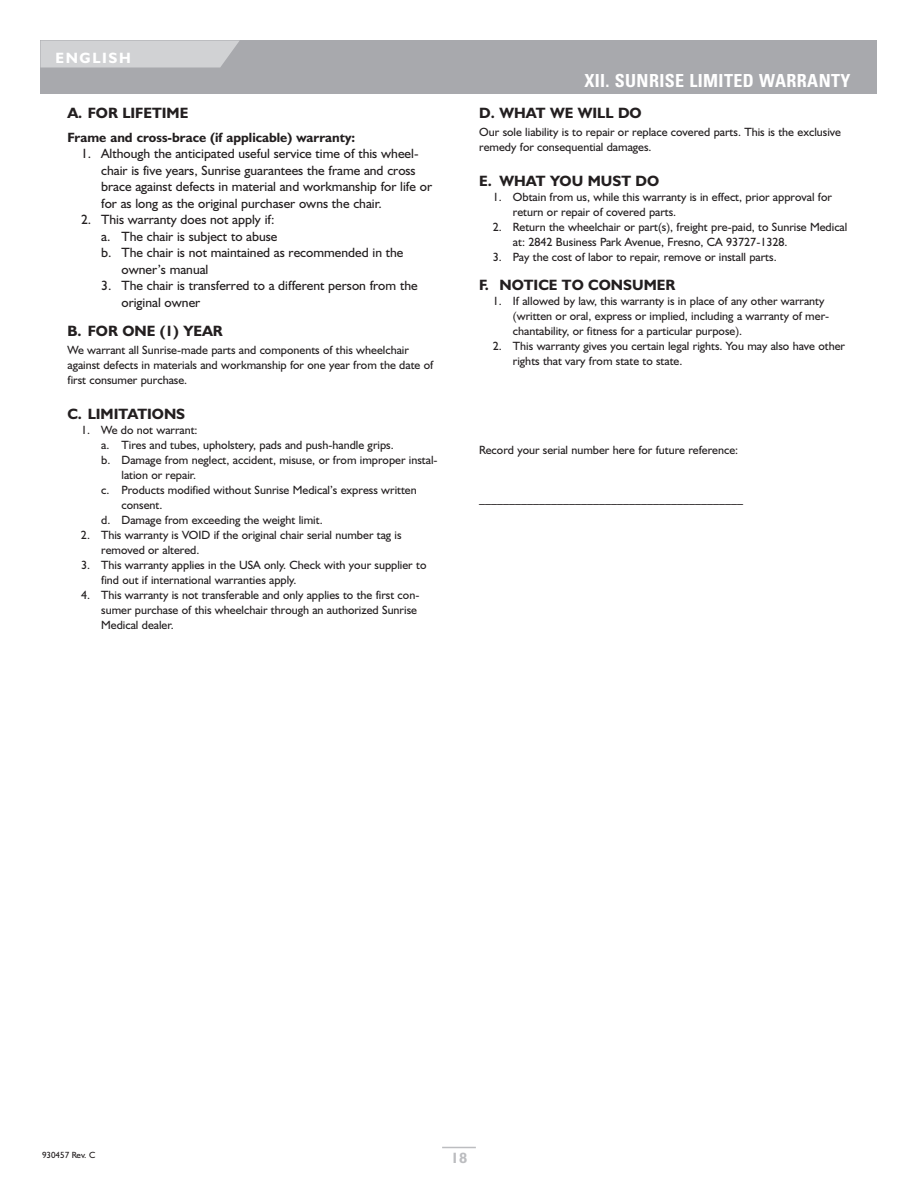
<style>
.page{position:relative;width:918px;height:1188px;background:#fff}
.page>*{position:absolute;margin:0;border:0;box-sizing:border-box;transform-origin:0 0}
.t1{font:700 condensed 18px "Univers";letter-spacing:.02em;color:#fff}
.t2{font:700 15px "Humanist 521 BT";color:#231f20}
.t3{font:700 15px "Humanist 521 BT";letter-spacing:.11em;color:#fff}
.t4{font:700 15px "Humanist 521 BT";color:#bcbdc0}
.t5{font:13.5px/16.5px "Humanist 521 BT";color:#231f20}
.t6{font:700 13.5px "Humanist 521 BT";color:#231f20}
.t7{font:12px/15px "Humanist 521 BT";color:#231f20}
.t8{font:9px "Humanist 521 BT";color:#231f20}
</style>
<div class="page">
<div style="left:40px;top:40px;width:838px;height:54px;background:#a8a9ad"></div>
<svg style="left:40px;top:40px;width:200px;height:28px;background:#cdced0"></svg>
<hr style="left:442px;top:1147px;width:34px;height:1px;background:#bcbdc0">
<p class="t3" style="left:56px;top:52px;width:77px">ENGLISH</p>
<p class="t2" style="left:68px;top:108px;width:122px">A. FOR LIFETIME</p>
<p class="t6" style="left:68px;top:132px;width:289px">Frame and cross-brace (if applicable) warranty:</p>
<p class="t5" style="left:101px;top:147px;width:332px;text-indent:-20px">1. Although the anticipated useful service time of this wheel&shy;chair is five years, Sunrise guarantees the frame and cross brace against defects in material and workmanship for life or for as long as the original purchaser owns the chair.</p>
<p class="t5" style="left:81px;top:213px;width:195px">2. This warranty does not apply if:</p>
<p class="t5" style="left:101px;top:229px;width:178px">a. The chair is subject to abuse</p>
<p class="t5" style="left:101px;top:246px;width:304px">b. The chair is not maintained as recommended in the</p>
<p class="t5" style="left:122px;top:262px;width:88px">owner’s manual</p>
<p class="t5" style="left:122px;top:279px;width:298px;text-indent:-20px">3. The chair is transferred to a different person from the original owner</p>
<p class="t2" style="left:68px;top:326px;width:157px">B. FOR ONE (1) YEAR</p>
<p class="t7" style="left:68px;top:344px;width:367px">We warrant all Sunrise-made parts and components of this wheelchair against defects in materials and workmanship for one year from the date of first consumer purchase.</p>
<p class="t2" style="left:68px;top:409px;width:119px">C. LIMITATIONS</p>
<p class="t7" style="left:81px;top:424px;width:118px">1. We do not warrant:</p>
<p class="t7" style="left:101px;top:439px;width:294px">a. Tires and tubes, upholstery, pads and push-handle grips.</p>
<p class="t7" style="left:101px;top:454px;width:338px">b. Damage from neglect, accident, misuse, or from improper instal-</p>
<p class="t7" style="left:122px;top:469px;width:76px">lation or repair.</p>
<p class="t7" style="left:101px;top:484px;width:317px">c. Products modified without Sunrise Medical’s express written</p>
<p class="t7" style="left:122px;top:499px;width:42px">consent.</p>
<p class="t7" style="left:101px;top:514px;width:223px">d. Damage from exceeding the weight limit.</p>
<p class="t7" style="left:101px;top:529px;width:302px;text-indent:-20px">2. This warranty is VOID if the original chair serial number tag is removed or altered.</p>
<p class="t7" style="left:101px;top:559px;width:327px;text-indent:-20px">3. This warranty applies in the USA only. Check with your supplier to find out if international warranties apply.</p>
<p class="t7" style="left:101px;top:589px;width:320px;text-indent:-20px">4. This warranty is not transferable and only applies to the first con&shy;sumer purchase of this wheelchair through an authorized Sunrise<br>Medical dealer.</p>
<h1 class="t1" style="left:584px;top:74px;width:268px">XII. SUNRISE LIMITED WARRANTY</h1>
<p class="t2" style="left:479px;top:108px;width:164px">D. WHAT WE WILL DO</p>
<p class="t7" style="left:479px;top:126px;width:363px">Our sole liability is to repair or replace covered parts. This is the exclusive remedy for consequential damages.</p>
<p class="t2" style="left:479px;top:176px;width:182px">E. WHAT YOU MUST DO</p>
<p class="t7" style="left:513px;top:191px;width:321px;text-indent:-20px">1. Obtain from us, while this warranty is in effect, prior approval for return or repair of covered parts.</p>
<p class="t7" style="left:513px;top:221px;width:336px;text-indent:-20px">2. Return the wheelchair or part(s), freight pre-paid, to Sunrise Medical at: 2842 Business Park Avenue, Fresno, CA 93727-1328.</p>
<p class="t7" style="left:493px;top:251px;width:285px">3. Pay the cost of labor to repair, remove or install parts.</p>
<p class="t2" style="left:479px;top:280px;width:198px">F. NOTICE TO CONSUMER</p>
<p class="t7" style="left:513px;top:295px;width:318px;text-indent:-20px">1. If allowed by law, this warranty is in place of any other warranty (written or oral, express or implied, including a warranty of mer&shy;chantability, or fitness for a particular purpose).</p>
<p class="t7" style="left:513px;top:340px;width:334px;text-indent:-20px">2. This warranty gives you certain legal rights. You may also have other rights that vary from state to state.</p>
<p class="t7" style="left:479px;top:444px;width:261px">Record your serial number here for future reference:</p>
<p class="t7" style="left:479px;top:491px;width:265px">____________________________________________</p>
<p class="t8" style="left:42px;top:1152px;width:55px">930457 Rev. C</p>
<p class="t4" style="left:451px;top:1152px;width:18px">18</p>
</div>
